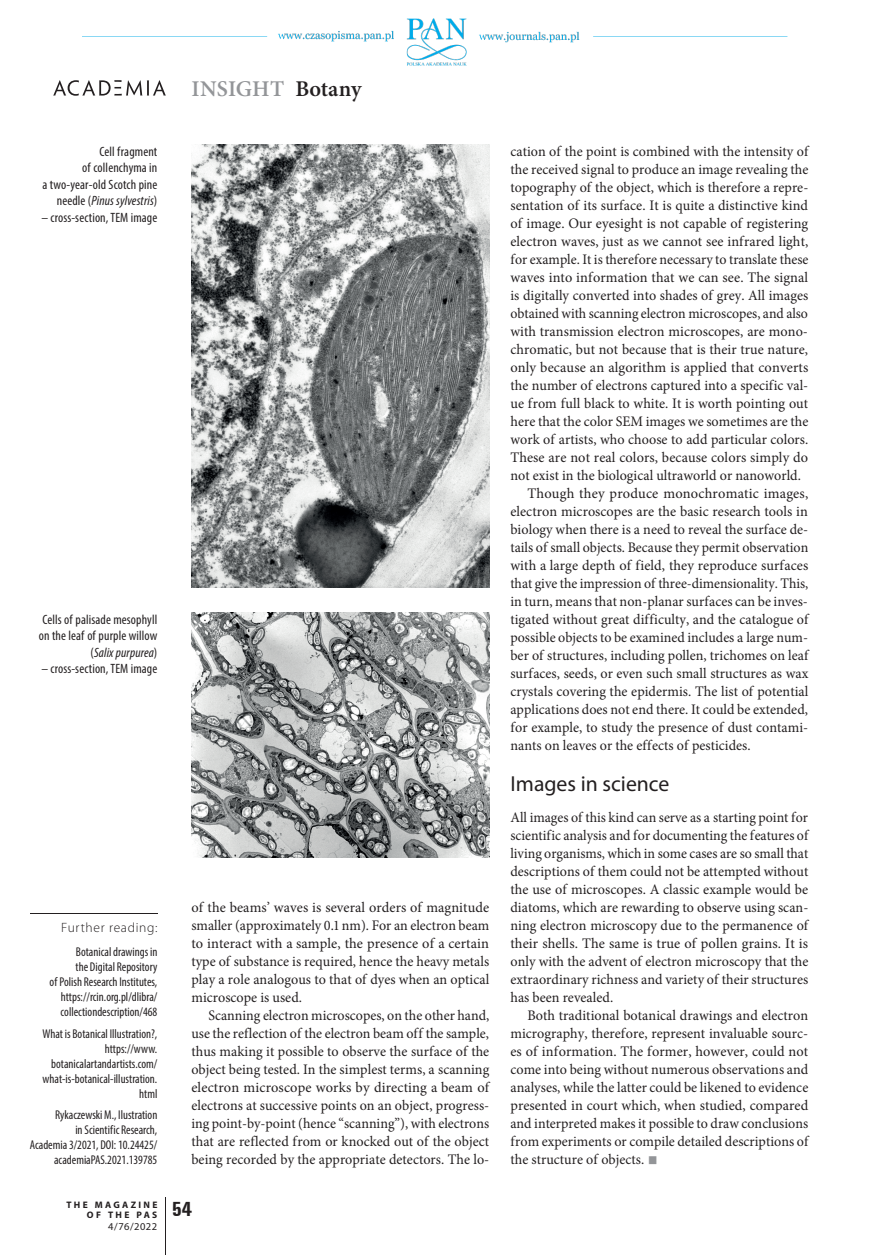
<style>
.page{position:relative;width:872px;height:1255px;background:#fff}
.page>*{position:absolute;margin:0;border:0;box-sizing:border-box;transform-origin:0 0}
.t1{font:600 22.5px "Minion Pro";color:#939598}
.t2{font:21.75px "Myriad Pro";color:#231f20}
.t3{font:700 condensed 21px "Unitus TEE";color:#231f20}
.t4{font:14.55px/18px "Minion Pro";letter-spacing:.005em;color:#231f20;text-align:justify}
.t5{font:14.55px/18px "Minion Pro";letter-spacing:.005em;color:#231f20;text-align:justify;scale:.96 1}
.t6{font:14.55px "Minion Pro";letter-spacing:.005em;color:#231f20;scale:.95 1}
.t7{font:condensed 13.5px/16.5px "Myriad Pro";letter-spacing:.01em;color:#231f20;text-align:right}
.t8{font:300 13.5px "Myriad Pro";letter-spacing:.05em;color:#231f20}
.t9{font:condensed 12.75px/15px "Myriad Pro";color:#231f20;text-align:right}
.t10{font:10.5px "Myriad Pro";color:#231f20}
.t11{font:700 9.45px/10.5px "Myriad Pro";letter-spacing:.245em;color:#231f20;text-align:right}
.s1{font-style:italic}
.s2{color:#231f20}
.s3{font-size:27px;color:#939598}
</style>
<div class="page">
<img style="left:82px;top:18px;width:706px;height:48px">
<hr style="left:166px;top:1197px;width:1px;height:57px;background:#231f20">
<img style="left:191px;top:145px;width:298px;height:442px">
<img style="left:191px;top:613px;width:298px;height:244px">
<hr style="left:30px;top:913px;width:127px;height:1px;background:#231f20">
<svg style="left:53px;top:80px;width:113px;height:16px"></svg>
<p class="t7" style="left:42px;top:143px;width:116px">Cell fragment<br>of collenchyma in<br>a two-year-old Scotch pine needle (<span class="s1">Pinus sylvestris</span>)</p>
<p class="t7" style="left:41px;top:209px;width:117px">– cross-section, TEM image</p>
<h1 class="t1" style="left:191px;top:73px;width:171px">INSIGHT <span class="s2">Botany</span></h1>
<p class="t7" style="left:39px;top:611px;width:120px">Cells of palisade mesophyll on the leaf of purple willow (<span class="s1">Salix purpurea</span>)</p>
<p class="t7" style="left:41px;top:660px;width:117px">– cross-section, TEM image</p>
<p class="t8" style="left:61px;top:919px;width:98px">Further reading:</p>
<p class="t9" style="left:50px;top:944px;width:109px">Botanical drawings in<br>the Digital Repository<br>of Polish Research Institutes, https://rcin.org.pl/dlibra/ collectiondescription/468</p>
<p class="t9" style="left:42px;top:1025px;width:116px">What is Botanical Illustration?, https://www. botanicalartandartists.com/ what-is-botanical-illustration. html</p>
<p class="t9" style="left:30px;top:1107px;width:129px">Rykaczewski M., Ilustration<br>in Scientific Research,<br>Academia 3/2021, DOI: 10.24425/ academiaPAS.2021.139785</p>
<p class="t11" style="left:67px;top:1198px;width:92px">THE MAGAZINE<br>OF THE PAS</p>
<p class="t10" style="left:108px;top:1220px;width:51px">4/76/2022</p>
<p class="t4" style="left:191px;top:898px;width:299px">of the beams’ waves is several orders of magnitude smaller (approximately 0.1 nm). For an electron beam to interact with a sample, the presence of a certain type of substance is required, hence the heavy metals play a role analogous to that of dyes when an optical microscope is used.</p>
<p class="t5" style="left:191px;top:1006px;width:312px;text-indent:17px">Scanning electron microscopes, on the other hand, use the reflection of the electron beam off the sample, thus making it possible to observe the surface of the object being tested. In the simplest terms, a scanning electron microscope works by directing a beam of electrons at successive points on an object, progress&shy;ing point-by-point (hence “scanning”), with electrons that are reflected from or knocked out of the object being recorded by the appropriate detectors. The lo-</p>
<h3 class="t3" style="left:172px;top:1196px;width:21px">54</h3>
<p class="t4" style="left:510px;top:142px;width:299px">cation of the point is combined with the intensity of</p>
<p class="t4" style="left:510px;top:160px;width:299px">the received signal to produce an image revealing the</p>
<p class="t4" style="left:510px;top:178px;width:299px">topography of the object, which is therefore a repre-</p>
<p class="t4" style="left:510px;top:196px;width:299px">sentation of its surface. It is quite a distinctive kind</p>
<p class="t4" style="left:510px;top:214px;width:299px">of image. Our eyesight is not capable of registering</p>
<p class="t4" style="left:510px;top:232px;width:299px">electron waves, just as we cannot see infrared light,</p>
<p class="t5" style="left:510px;top:250px;width:312px">for example. It is therefore necessary to translate these</p>
<p class="t4" style="left:510px;top:268px;width:299px">waves into information that we can see. The signal</p>
<p class="t4" style="left:510px;top:286px;width:299px">is digitally converted into shades of grey. All images</p>
<p class="t6" style="left:510px;top:303px;width:315px">obtained with scanning electron microscopes, and also</p>
<p class="t4" style="left:510px;top:322px;width:299px">with transmission electron microscopes, are mono-</p>
<p class="t4" style="left:510px;top:340px;width:299px">chromatic, but not because that is their true nature,</p>
<p class="t4" style="left:510px;top:358px;width:299px">only because an algorithm is applied that converts</p>
<p class="t4" style="left:510px;top:376px;width:299px">the number of electrons captured into a specific val-</p>
<p class="t4" style="left:510px;top:394px;width:299px">ue from full black to white. It is worth pointing out</p>
<p class="t4" style="left:510px;top:412px;width:299px">here that the color SEM images we sometimes are the</p>
<p class="t4" style="left:510px;top:430px;width:299px">work of artists, who choose to add particular colors.</p>
<p class="t4" style="left:510px;top:448px;width:299px">These are not real colors, because colors simply do</p>
<p class="t4" style="left:510px;top:466px;width:292px">not exist in the biological ultraworld or nanoworld.</p>
<p class="t4" style="left:527px;top:484px;width:282px">Though they produce monochromatic images,</p>
<p class="t4" style="left:510px;top:502px;width:299px">electron microscopes are the basic research tools in</p>
<p class="t4" style="left:510px;top:520px;width:299px">biology when there is a need to reveal the surface de-</p>
<p class="t5" style="left:510px;top:538px;width:312px">tails of small objects. Because they permit observation</p>
<p class="t4" style="left:510px;top:556px;width:299px">with a large depth of field, they reproduce surfaces</p>
<p class="t6" style="left:510px;top:573px;width:315px">that give the impression of three-dimensionality. This,</p>
<p class="t4" style="left:510px;top:592px;width:299px">in turn, means that non-planar surfaces can be inves-</p>
<p class="t4" style="left:510px;top:610px;width:299px">tigated without great difficulty, and the catalogue of</p>
<p class="t5" style="left:510px;top:628px;width:311px">possible objects to be examined includes a large num-</p>
<p class="t4" style="left:510px;top:646px;width:299px">ber of structures, including pollen, trichomes on leaf</p>
<p class="t4" style="left:510px;top:664px;width:299px">surfaces, seeds, or even such small structures as wax</p>
<p class="t4" style="left:510px;top:682px;width:299px">crystals covering the epidermis. The list of potential</p>
<p class="t4" style="left:510px;top:700px;width:299px">applications does not end there. It could be extended,</p>
<p class="t4" style="left:510px;top:718px;width:299px">for example, to study the presence of dust contami-</p>
<p class="t4" style="left:510px;top:736px;width:242px">nants on leaves or the effects of pesticides.</p>
<h2 class="t2" style="left:510px;top:770px;width:161px">Images in science</h2>
<p class="t5" style="left:510px;top:808px;width:312px">All images of this kind can serve as a starting point for scientific analysis and for documenting the features of living organisms, which in some cases are so small that descriptions of them could not be attempted without the use of microscopes. A classic example would be diatoms, which are rewarding to observe using scan&shy;ning electron microscopy due to the permanence of their shells. The same is true of pollen grains. It is only with the advent of electron microscopy that the extraordinary richness and variety of their structures has been revealed.</p>
<p class="t4" style="left:510px;top:1006px;width:299px;text-indent:17px">Both traditional botanical drawings and electron micrography, therefore, represent invaluable sourc&shy;es of information. The former, however, could not come into being without numerous observations and analyses, while the latter could be likened to evidence presented in court which, when studied, compared and interpreted makes it possible to draw conclusions from experiments or compile detailed descriptions of the structure of objects. <span class="s3">■</span></p>
</div>
